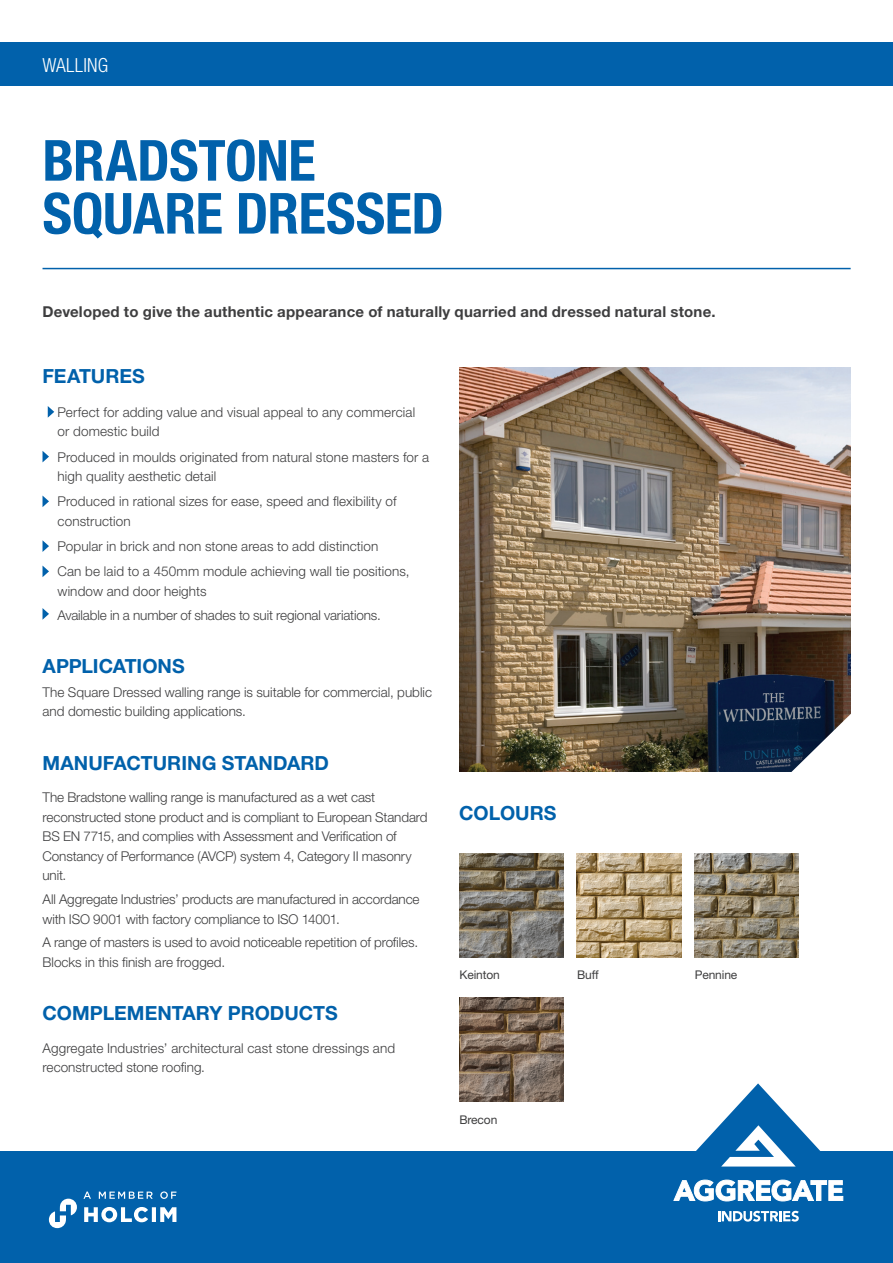
<style>
.page{position:relative;width:893px;height:1263px;background:#fff}
.page>*{position:absolute;margin:0;border:0;box-sizing:border-box;transform-origin:0 0}
.t1{font:700 condensed 56.7px/52.9px "Helvetica Neue";letter-spacing:-.01em;color:#0161ab}
.AI_Body{font:700 19.5px "Helvetica Neue";color:#0161ab}
.AI_Table{font:700 19.5px "Helvetica Neue";letter-spacing:-.005em;color:#0161ab}
.t2{font:300 condensed 19.5px "Helvetica Neue";letter-spacing:.01em;color:#fff}
.AI_Body-2{font:700 15px "Helvetica Neue";letter-spacing:.015em;color:#3e3e3f}
.AI_Body-3{font:300 13.5px/19.5px "Helvetica Neue";letter-spacing:-.01em;color:#3e3e3f}
.AI_Table-2{font:300 13.5px/19.5px "Helvetica Neue";letter-spacing:.01em;color:#3e3e3f}
.t3{font:12px "Helvetica Neue";letter-spacing:-.01em;color:#3e3e3f}
.s1{font-size:15.75px;color:#fff}
</style>
<div class="page">
<div style="left:0;top:1151px;width:893px;height:112px;background:#0161ab"></div>
<svg style="left:673px;top:1083px;width:171px;height:118px"></svg>
<svg style="left:718px;top:1211px;width:81px;height:10px"></svg>
<div style="left:0;top:43px;width:893px;height:43px;background:#0161ab"></div>
<hr style="left:43px;top:268px;width:808px;height:1px;background:#0161ab">
<svg style="left:48px;top:406px;width:6px;height:12px"></svg>
<svg style="left:43px;top:451px;width:6px;height:11px"></svg>
<svg style="left:43px;top:496px;width:6px;height:11px"></svg>
<svg style="left:43px;top:541px;width:6px;height:11px"></svg>
<svg style="left:43px;top:566px;width:6px;height:11px"></svg>
<svg style="left:43px;top:608px;width:6px;height:12px"></svg>
<img style="left:460px;top:368px;width:390px;height:403px">
<svg style="left:783px;top:699px;width:68px;height:73px"></svg>
<svg style="left:84px;top:1207px;width:92px;height:15px"></svg>
<svg style="left:49px;top:1199px;width:28px;height:29px"></svg>
<svg style="left:83px;top:1191px;width:93px;height:8px"></svg>
<img style="left:459px;top:853px;width:104px;height:104px">
<img style="left:577px;top:853px;width:104px;height:104px">
<img style="left:695px;top:853px;width:104px;height:104px">
<img style="left:459px;top:997px;width:104px;height:104px">
<p class="t2" style="left:43px;top:54px;width:67px">WALLING</p>
<p class="t1" style="left:43px;top:133px;width:403px">BRADSTONE<br>SQUARE DRESSED</p>
<p class="AI_Body-2" style="left:43px;top:302px;width:674px">Developed to give the authentic appearance of naturally quarried and dressed natural stone.</p>
<p class="AI_Body" style="left:43px;top:364px;width:104px">FEATURES</p>
<p class="AI_Table-2" style="left:58px;top:402px;width:359px;text-indent:-15px"><span class="s1">\</span> Perfect for adding value and visual appeal to any commercial or domestic build</p>
<p class="AI_Table-2" style="left:58px;top:447px;width:373px">Produced in moulds originated from natural stone masters for a high quality aesthetic detail</p>
<p class="AI_Table-2" style="left:58px;top:492px;width:341px">Produced in rational sizes for ease, speed and flexibility of construction</p>
<p class="AI_Table-2" style="left:58px;top:536px;width:322px">Popular in brick and non stone areas to add distinction</p>
<p class="AI_Table-2" style="left:58px;top:562px;width:354px">Can be laid to a 450mm module achieving wall tie positions, window and door heights</p>
<p class="AI_Body-3" style="left:57px;top:605px;width:325px">Available in a number of shades to suit regional variations.</p>
<p class="AI_Table" style="left:43px;top:654px;width:144px">APPLICATIONS</p>
<p class="AI_Body-3" style="left:43px;top:682px;width:391px">The Square Dressed walling range is suitable for commercial, public and domestic building applications.</p>
<p class="AI_Body" style="left:43px;top:751px;width:288px">MANUFACTURING STANDARD</p>
<p class="AI_Body-3" style="left:43px;top:787px;width:387px">The Bradstone walling range is manufactured as a wet cast reconstructed stone product and is compliant to European Standard BS EN 7715, and complies with Assessment and Verification of Constancy of Performance (AVCP) system 4, Category II masonry unit.</p>
<p class="AI_Body-3" style="left:43px;top:889px;width:379px">All Aggregate Industries’ products are manufactured in accordance with ISO 9001 with factory compliance to ISO 14001.</p>
<p class="AI_Body-3" style="left:43px;top:932px;width:377px">A range of masters is used to avoid noticeable repetition of profiles.<br>Blocks in this finish are frogged.</p>
<p class="AI_Body" style="left:43px;top:1001px;width:297px">COMPLEMENTARY PRODUCTS</p>
<p class="AI_Body-3" style="left:43px;top:1038px;width:354px">Aggregate Industries’ architectural cast stone dressings and reconstructed stone roofing.</p>
<p class="AI_Body" style="left:459px;top:801px;width:99px">COLOURS</p>
<p class="t3" style="left:460px;top:968px;width:42px">Keinton</p>
<p class="t3" style="left:460px;top:1112px;width:39px">Brecon</p>
<p class="t3" style="left:577px;top:968px;width:23px">Buff</p>
<p class="t3" style="left:695px;top:968px;width:44px">Pennine</p>
</div>
